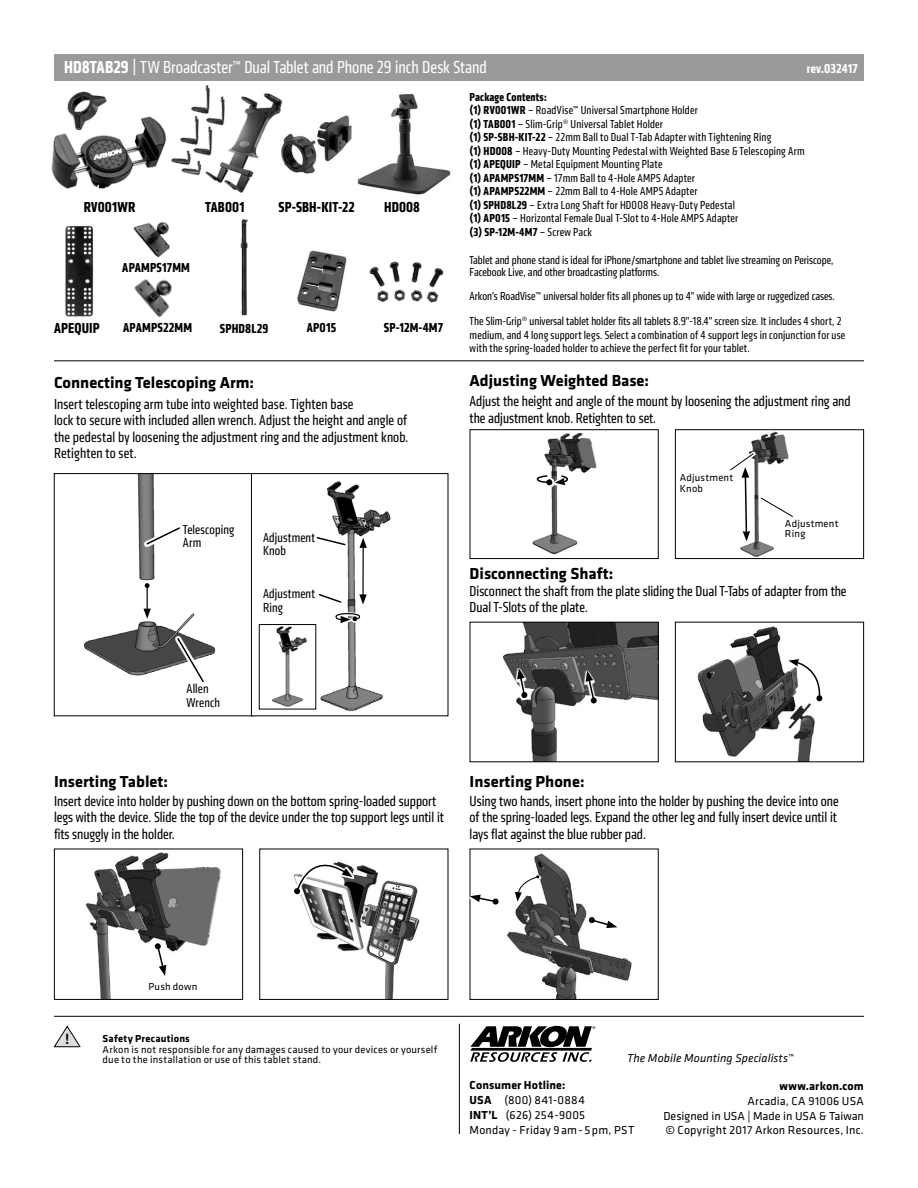
<style>
.page{position:relative;width:918px;height:1188px;background:#fff}
.page>*{position:absolute;margin:0;border:0;box-sizing:border-box;transform-origin:0 0}
.t1{font:condensed 18px "Klavika";color:#fff}
.t2{font:700 16.5px "Klavika";color:#000}
.t3{font:condensed 15px/16.5px "Klavika";color:#000}
.t4{font:700 condensed 15px "Klavika";letter-spacing:.01em;color:#000}
.t5{font:500 15px "Klavika";color:#000}
.t6{font:condensed 13.5px/13.5px "Klavika";letter-spacing:.01em;color:#000}
.t7{font:700 condensed 13.5px "Klavika";letter-spacing:.015em;color:#000}
.t8{font:700 condensed 13.5px "Klavika";letter-spacing:.01em;color:#fff}
.t9{font:condensed 12px/13.5px "Klavika";letter-spacing:.01em;color:#000}
.t10{font:12px "Klavika";letter-spacing:.015em;color:#000}
.t11{font:700 condensed 12px "Klavika";letter-spacing:.015em;color:#000}
.t12{font:700 12px "Klavika";letter-spacing:.01em;color:#000}
.t13{font:italic 12px "Klavika";letter-spacing:.005em;color:#000}
.t14{font:10.5px/10.5px "Klavika";letter-spacing:.02em;color:#000}
.s1{font-weight:700}
.s2{font-weight:400}
</style>
<div class="page">
<div style="left:54px;top:54px;width:810px;height:27px;background:#9a9a9a"></div>
<img style="left:65px;top:226px;width:29px;height:91px">
<img style="left:357px;top:93px;width:94px;height:102px">
<img style="left:51px;top:91px;width:116px;height:98px">
<img style="left:171px;top:85px;width:112px;height:108px">
<hr style="left:54px;top:360px;width:810px;height:1px;background:#000">
<svg style="left:54px;top:1026px;width:27px;height:21px"></svg>
<img style="left:276px;top:110px;width:76px;height:68px">
<img style="left:369px;top:261px;width:75px;height:42px">
<img style="left:133px;top:221px;width:37px;height:37px">
<img style="left:297px;top:250px;width:50px;height:62px">
<img style="left:532px;top:432px;width:65px;height:123px">
<div style="left:470px;top:429px;width:189px;height:130px;border:1px solid #000"></div>
<img style="left:503px;top:624px;width:154px;height:136px">
<div style="left:470px;top:622px;width:189px;height:140px;border:1px solid #000"></div>
<img style="left:507px;top:853px;width:125px;height:145px">
<img style="left:85px;top:852px;width:136px;height:146px">
<div style="left:54px;top:849px;width:189px;height:151px;border:1px solid #000"></div>
<img style="left:301px;top:865px;width:119px;height:133px">
<div style="left:259px;top:849px;width:189px;height:151px;border:1px solid #000"></div>
<img style="left:740px;top:431px;width:48px;height:126px">
<div style="left:675px;top:429px;width:189px;height:130px;border:1px solid #000"></div>
<img style="left:697px;top:626px;width:118px;height:134px">
<div style="left:675px;top:622px;width:189px;height:140px;border:1px solid #000"></div>
<svg style="left:509px;top:869px;width:34px;height:35px"></svg>
<svg style="left:469px;top:892px;width:30px;height:15px"></svg>
<svg style="left:586px;top:915px;width:34px;height:17px"></svg>
<svg style="left:580px;top:668px;width:22px;height:38px"></svg>
<svg style="left:511px;top:665px;width:22px;height:36px"></svg>
<svg style="left:554px;top:474px;width:16px;height:13px"></svg>
<svg style="left:535px;top:473px;width:19px;height:14px"></svg>
<svg style="left:536px;top:474px;width:33px;height:11px"></svg>
<div style="left:147px;top:980px;width:52px;height:12px;background:#fff"></div>
<svg style="left:149px;top:940px;width:48px;height:40px"></svg>
<svg style="left:740px;top:451px;width:15px;height:1px"></svg>
<svg style="left:730px;top:452px;width:63px;height:91px"></svg>
<svg style="left:783px;top:651px;width:40px;height:54px"></svg>
<img style="left:134px;top:279px;width:39px;height:39px">
<img style="left:240px;top:219px;width:8px;height:97px">
<svg style="left:293px;top:865px;width:61px;height:31px"></svg>
<svg style="left:294px;top:849px;width:59px;height:45px"></svg>
<hr style="left:459px;top:1024px;width:1px;height:110px;background:#000">
<svg style="left:470px;top:1026px;width:125px;height:36px"></svg>
<hr style="left:54px;top:1016px;width:810px;height:1px;background:#000">
<img style="left:84px;top:475px;width:167px;height:239px">
<div style="left:54px;top:473px;width:200px;height:243px;border:1px solid #000"></div>
<img style="left:253px;top:475px;width:138px;height:239px">
<div style="left:251px;top:473px;width:197px;height:243px;border:1px solid #000"></div>
<svg style="left:334px;top:612px;width:27px;height:12px"></svg>
<svg style="left:335px;top:612px;width:26px;height:11px"></svg>
<div style="left:142px;top:582px;width:10px;height:38px;background:#fff"></div>
<svg style="left:143px;top:583px;width:8px;height:36px"></svg>
<svg style="left:144px;top:525px;width:38px;height:22px"></svg>
<svg style="left:145px;top:526px;width:36px;height:20px"></svg>
<svg style="left:175px;top:636px;width:31px;height:48px"></svg>
<svg style="left:176px;top:637px;width:29px;height:46px"></svg>
<img style="left:261px;top:626px;width:53px;height:81px">
<div style="left:314px;top:535px;width:34px;height:13px;background:#fff"></div>
<svg style="left:316px;top:536px;width:66px;height:70px"></svg>
<p class="t1" style="left:64px;top:57px;width:424px"><span class="s1">HD8TAB29</span> | TW Broadcaster™ Dual Tablet and Phone 29 inch Desk Stand</p>
<p class="t8" style="left:807px;top:60px;width:53px">rev.032417</p>
<p class="t4" style="left:84px;top:197px;width:53px">RV001WR</p>
<p class="t4" style="left:205px;top:197px;width:41px">TAB001</p>
<p class="t4" style="left:279px;top:197px;width:77px">SP-SBH-KIT-22</p>
<p class="t7" style="left:122px;top:259px;width:69px">APAMPS17MM</p>
<p class="t4" style="left:384px;top:197px;width:37px">HD008</p>
<p class="t4" style="left:54px;top:319px;width:47px">APEQUIP</p>
<p class="t7" style="left:123px;top:319px;width:70px">APAMPS22MM</p>
<p class="t7" style="left:220px;top:320px;width:50px">SPHD8L29</p>
<p class="t7" style="left:307px;top:319px;width:31px">AP015</p>
<p class="t7" style="left:384px;top:319px;width:61px">SP-12M-4M7</p>
<p class="t11" style="left:470px;top:89px;width:79px">Package Contents:</p>
<p class="t9" style="left:470px;top:103px;width:230px"><span class="s1">(1) RV001WR</span> – RoadVise™ Universal Smartphone Holder</p>
<p class="t9" style="left:470px;top:117px;width:195px"><span class="s1">(1) TAB001</span> – Slim-Grip® Universal Tablet Holder</p>
<p class="t9" style="left:470px;top:130px;width:303px"><span class="s1">(1) SP-SBH-KIT-22</span> – 22mm Ball to Dual T-Tab Adapter with Tightening Ring</p>
<p class="t9" style="left:470px;top:144px;width:336px"><span class="s1">(1) HD008</span> – Heavy-Duty Mounting Pedestal with Weighted Base &amp; Telescoping Arm</p>
<p class="t9" style="left:470px;top:157px;width:194px"><span class="s1">(1) APEQUIP</span> – Metal Equipment Mounting Plate</p>
<p class="t9" style="left:470px;top:171px;width:227px"><span class="s1">(1) APAMPS17MM</span> – 17mm Ball to 4-Hole AMPS Adapter</p>
<p class="t9" style="left:470px;top:184px;width:229px"><span class="s1">(1) APAMPS22MM</span> – 22mm Ball to 4-Hole AMPS Adapter</p>
<p class="t9" style="left:470px;top:198px;width:267px"><span class="s1">(1) SPHD8L29</span> – Extra Long Shaft for HD008 Heavy-Duty Pedestal</p>
<p class="t9" style="left:470px;top:211px;width:270px"><span class="s1">(1) AP015</span> – Horizontal Female Dual T-Slot to 4-Hole AMPS Adapter</p>
<p class="t11" style="left:470px;top:224px;width:124px">(3) SP-12M-4M7 <span class="s2">– Screw Pack</span></p>
<p class="t9" style="left:470px;top:254px;width:365px;line-height:12px">Tablet and phone stand is ideal for iPhone/smartphone and tablet live streaming on Periscope,<br>Facebook Live, and other broadcasting platforms.</p>
<p class="t9" style="left:470px;top:289px;width:367px">Arkon’s RoadVise™ universal holder fits all phones up to 4” wide with large or ruggedized cases.</p>
<p class="t9" style="left:470px;top:315px;width:377px">The Slim-Grip® universal tablet holder fits all tablets 8.9”-18.4” screen size. It includes 4 short, 2 medium, and 4 long support legs. Select a combination of 4 support legs in conjunction for use with the spring-loaded holder to achieve the perfect fit for your tablet.</p>
<p class="t2" style="left:54px;top:371px;width:202px">Connecting Telescoping Arm:</p>
<p class="t2" style="left:470px;top:368px;width:181px">Adjusting Weighted Base:</p>
<p class="t3" style="left:54px;top:396px;width:301px">Insert telescoping arm tube into weighted base. Tighten base</p>
<p class="t3" style="left:54px;top:412px;width:356px;text-align:justify">lock to secure with included allen wrench. Adjust the height and angle of the pedestal by loosening the adjustment ring and the adjustment knob.<br>Retighten to set.</p>
<p class="t6" style="left:183px;top:522px;width:53px">Telescoping<br>Arm</p>
<p class="t6" style="left:186px;top:682px;width:35px">Allen<br>Wrench</p>
<p class="t6" style="left:263px;top:530px;width:54px">Adjustment</p>
<p class="t6" style="left:263px;top:544px;width:24px">Knob</p>
<p class="t6" style="left:263px;top:587px;width:54px">Adjustment</p>
<p class="t6" style="left:263px;top:601px;width:21px">Ring</p>
<p class="t3" style="left:470px;top:393px;width:382px">Adjust the height and angle of the mount by loosening the adjustment ring and the adjustment knob. Retighten to set.</p>
<p class="t2" style="left:470px;top:561px;width:145px">Disconnecting Shaft:</p>
<p class="t14" style="left:680px;top:472px;width:55px">Adjustment<br>Knob</p>
<p class="t14" style="left:785px;top:517px;width:55px">Adjustment<br>Ring</p>
<p class="t3" style="left:470px;top:583px;width:378px">Disconnect the shaft from the plate sliding the Dual T-Tabs of adapter from the<br>Dual T-Slots of the plate.</p>
<p class="t2" style="left:54px;top:769px;width:116px">Inserting Tablet:</p>
<p class="t2" style="left:470px;top:769px;width:116px">Inserting Phone:</p>
<p class="t3" style="left:54px;top:793px;width:391px">Insert device into holder by pushing down on the bottom spring-loaded support legs with the device. Slide the top of the device under the top support legs until it fits snuggly in the holder.</p>
<p class="t3" style="left:470px;top:793px;width:371px">Using two hands, insert phone into the holder by pushing the device into one of the spring-loaded legs. Expand the other leg and fully insert device until it lays flat against the blue rubber pad.</p>
<p class="t5" style="left:65px;top:1029px;width:6px">!</p>
<p class="t14" style="left:148px;top:981px;width:50px">Push down</p>
<p class="t14" style="left:103px;top:1033px;width:336px"><span class="s1">Safety Precautions<br></span>Arkon is not responsible for any damages caused to your devices or yourself due to the installation or use of this tablet stand.</p>
<p class="t13" style="left:627px;top:1051px;width:168px">The Mobile Mounting Specialists™</p>
<p class="t12" style="left:470px;top:1076px;width:97px">Consumer Hotline:</p>
<p class="t10" style="left:470px;top:1092px;width:117px"><span class="s1">USA</span> (800) 841-0884</p>
<p class="t10" style="left:470px;top:1107px;width:117px"><span class="s1">INT’L</span> (626) 254-9005</p>
<p class="t10" style="left:470px;top:1122px;width:166px">Monday - Friday 9am-5pm, PST</p>
<p class="t12" style="left:780px;top:1077px;width:86px">www.arkon.com</p>
<p class="t10" style="left:747px;top:1093px;width:118px">Arcadia, CA 91006 USA</p>
<p class="t10" style="left:663px;top:1108px;width:202px">Designed in USA | Made in USA &amp; Taiwan</p>
<p class="t10" style="left:665px;top:1122px;width:200px">© Copyright 2017 Arkon Resources, Inc.</p>
</div>
